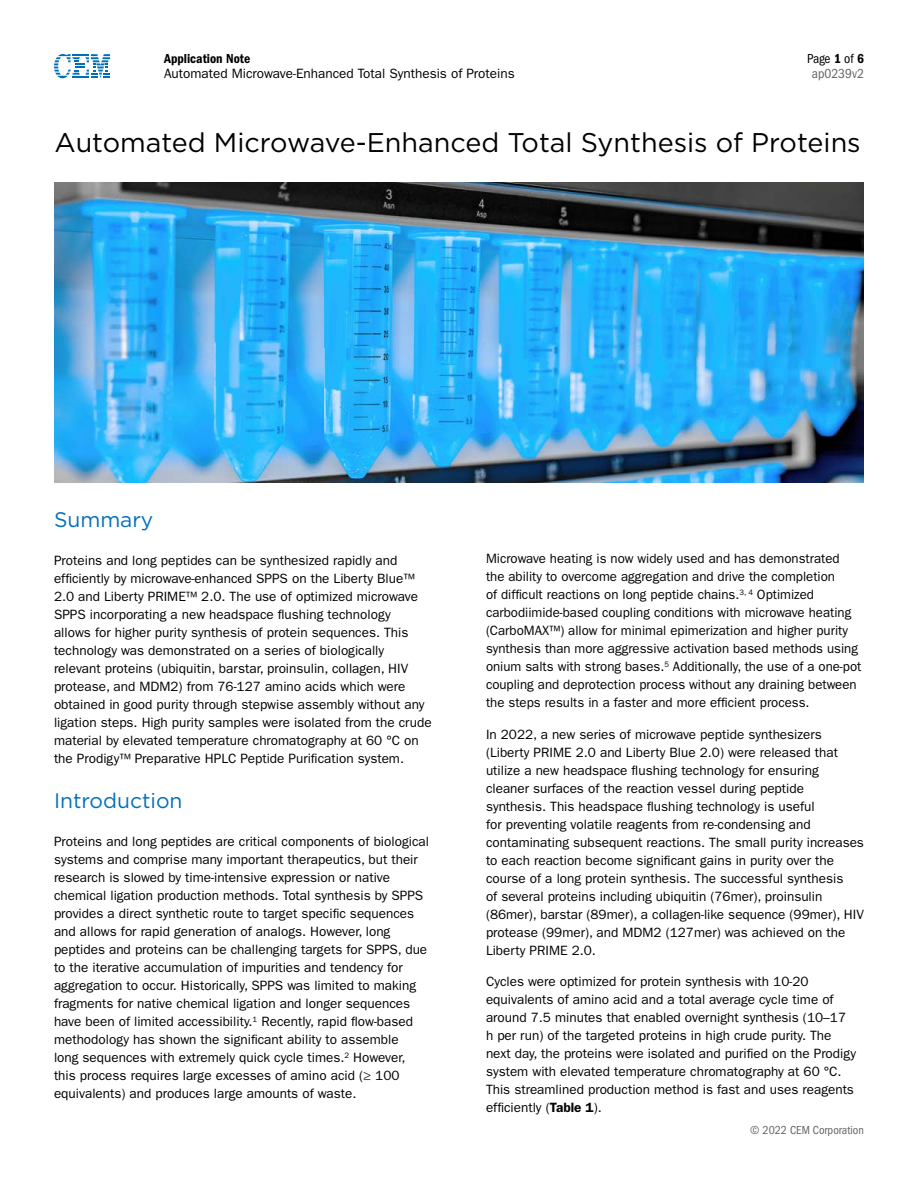
<style>
.page{position:relative;width:918px;height:1188px;background:#fff}
.page>*{position:absolute;margin:0;border:0;box-sizing:border-box;transform-origin:0 0}
.Application_Note_Tit{font:27px "Gotham HTF";color:#000}
.Subtitle{font:21px "Gotham HTF";color:#006fba}
.Paragraph{font:13.5px/18px "ITC Franklin Gothic Std";color:#000}
.t1{font:13.5px "ITC Franklin Gothic Std Dm Cd";color:#000}
.t2{font:condensed 13.5px "ITC Franklin Gothic Std";letter-spacing:-.015em;color:#000}
.Application_Note_Num{font:condensed 13.5px "ITC Franklin Gothic Std";color:#636466}
.t3{font:condensed 12px "ITC Franklin Gothic Std";color:#636466}
.s1{font-family:"ITC Franklin Gothic Std Dm Cd";font-stretch:normal}
.s2{font-weight:600}
</style>
<div class="page">
<svg style="left:54px;top:54px;width:56px;height:24px"></svg>
<img style="left:54px;top:182px;width:810px;height:300px">
<p class="t1" style="left:164px;top:51px;width:88px">Application Note</p>
<p class="Paragraph" style="left:164px;top:65px;width:352px">Automated Microwave-Enhanced Total Synthesis of Proteins</p>
<p class="t2" style="left:807px;top:51px;width:58px">Page <span class="s1">1</span> of <span class="s1">6</span></p>
<p class="Application_Note_Num" style="left:812px;top:66px;width:54px">ap0239v2</p>
<p class="Application_Note_Tit" style="left:55px;top:128px;width:808px">Automated Microwave-Enhanced Total Synthesis of Proteins</p>
<p class="Subtitle" style="left:54px;top:508px;width:101px">Summary</p>
<p class="Paragraph" style="left:54px;top:551px;width:379px">Proteins and long peptides can be synthesized rapidly and efficiently by microwave-enhanced SPPS on the Liberty Blue™ 2.0 and Liberty PRIME™ 2.0. The use of optimized microwave SPPS incorporating a new headspace flushing technology<br>allows for higher purity synthesis of protein sequences. This technology was demonstrated on a series of biologically relevant proteins (ubiquitin, barstar, proinsulin, collagen, HIV protease, and MDM2) from 76-127 amino acids which were obtained in good purity through stepwise assembly without any ligation steps. High purity samples were isolated from the crude material by elevated temperature chromatography at 60 °C on the Prodigy™ Preparative HPLC Peptide Purification system.</p>
<p class="Subtitle" style="left:54px;top:789px;width:130px">Introduction</p>
<p class="Paragraph" style="left:54px;top:833px;width:377px">Proteins and long peptides are critical components of biological systems and comprise many important therapeutics, but their research is slowed by time-intensive expression or native chemical ligation production methods. Total synthesis by SPPS provides a direct synthetic route to target specific sequences and allows for rapid generation of analogs. However, long peptides and proteins can be challenging targets for SPPS, due to the iterative accumulation of impurities and tendency for aggregation to occur. Historically, SPPS was limited to making fragments for native chemical ligation and longer sequences have been of limited accessibility.<sup>1</sup> Recently, rapid flow-based methodology has shown the significant ability to assemble<br>long sequences with extremely quick cycle times.<sup>2</sup> However, this process requires large excesses of amino acid (≥ 100 equivalents) and produces large amounts of waste.</p>
<p class="Paragraph" style="left:486px;top:550px;width:377px">Microwave heating is now widely used and has demonstrated the ability to overcome aggregation and drive the completion<br>of difficult reactions on long peptide chains.<sup>3,</sup> <sup>4</sup> Optimized carbodiimide-based coupling conditions with microwave heating (CarboMAX™) allow for minimal epimerization and higher purity synthesis than more aggressive activation based methods using onium salts with strong bases.<sup>5</sup> Additionally, the use of a one-pot coupling and deprotection process without any draining between the steps results in a faster and more efficient process.</p>
<p class="Paragraph" style="left:486px;top:725px;width:379px">In 2022, a new series of microwave peptide synthesizers (Liberty PRIME 2.0 and Liberty Blue 2.0) were released that utilize a new headspace flushing technology for ensuring cleaner surfaces of the reaction vessel during peptide synthesis. This headspace flushing technology is useful<br>for preventing volatile reagents from re-condensing and contaminating subsequent reactions. The small purity increases to each reaction become significant gains in purity over the course of a long protein synthesis. The successful synthesis<br>of several proteins including ubiquitin (76mer), proinsulin (86mer), barstar (89mer), a collagen-like sequence (99mer), HIV protease (99mer), and MDM2 (127mer) was achieved on the Liberty PRIME 2.0.</p>
<p class="Paragraph" style="left:486px;top:973px;width:372px">Cycles were optimized for protein synthesis with 10-20 equivalents of amino acid and a total average cycle time of around 7.5 minutes that enabled overnight synthesis (10–17 h per run) of the targeted proteins in high crude purity. The next day, the proteins were isolated and purified on the Prodigy system with elevated temperature chromatography at 60 °C.<br>This streamlined production method is fast and uses reagents efficiently (<span class="s2">Table 1</span>).</p>
<p class="t3" style="left:750px;top:1123px;width:115px">© 2022 CEM Corporation</p>
</div>
